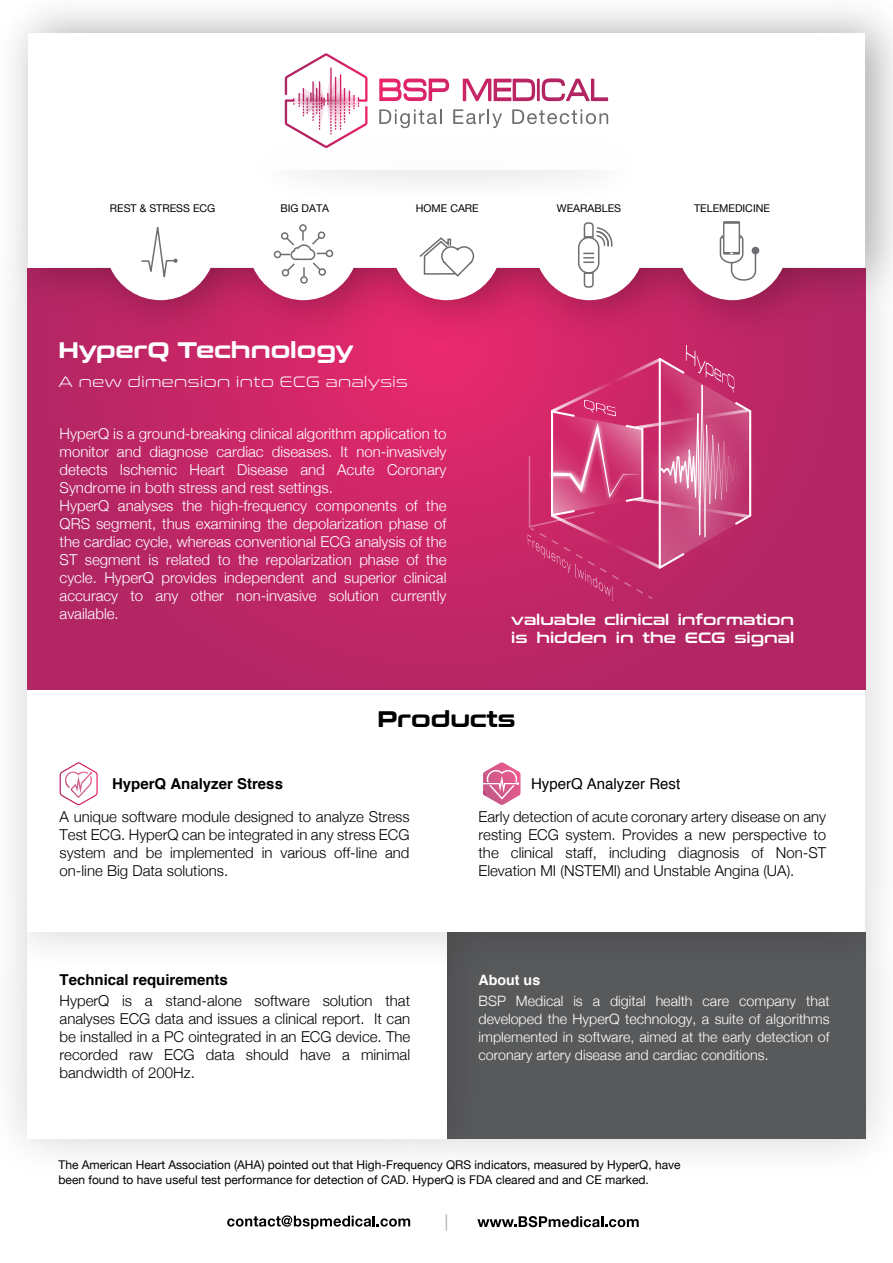
<style>
.page{position:relative;width:893px;height:1263px;background:#fff}
.page>*{position:absolute;margin:0;border:0;box-sizing:border-box;transform-origin:0 0}
.t1{font:700 22.5px "Conthrax Rg";color:#fff}
.t2{font:700 22.5px "Conthrax Rg";color:#000}
.t3{font:300 15px/18px "Helvetica Neue";color:#000;text-align:justify}
.t4{font:300 15px/18px "Helvetica Neue";color:#fff}
.t5{font:15px/18px "Conthrax Sb";color:#fff}
.t6{font:700 15px "Helvetica";color:#000}
.t7{font:15px "Conthrax Lt";letter-spacing:.035em;color:#fff}
.t8{font:15px "Helvetica";color:#000}
.t9{font:300 14.25px/18px "Helvetica Neue";color:#fff;text-align:justify}
.t10{font:700 14.25px "Helvetica";color:#fff}
.t11{font:12px/14.4px "Helvetica Neue";color:#000}
.t12{font:10.65px "Helvetica Neue";color:#000}
</style>
<div class="page">
<div style="left:505px;top:990px;width:375px;height:163px;background:#f0f0f0"></div>
<div style="left:446px;top:932px;width:420px;height:206px;background:#58595b"></div>
<img style="left:13px;top:990px;width:492px;height:164px">
<div style="left:27px;top:932px;width:419px;height:206px;background:#fff"></div>
<img style="left:13px;top:359px;width:867px;height:631px">
<div style="left:27px;top:264px;width:838px;height:668px;background:#fff"></div>
<svg style="left:27px;top:359px;width:839px;height:331px"></svg>
<img style="left:12px;top:9px;width:881px;height:350px">
<svg style="left:28px;top:33px;width:837px;height:267px"></svg>
<svg style="left:379px;top:79px;width:70px;height:22px"></svg>
<svg style="left:463px;top:78px;width:145px;height:23px"></svg>
<svg style="left:285px;top:53px;width:82px;height:52px"></svg>
<img style="left:217px;top:105px;width:459px;height:124px">
<div style="left:299px;top:224px;width:8px;height:8px;border:2px solid #6d6e71;border-radius:50%"></div>
<div style="left:274px;top:251px;width:7px;height:7px;border:2px solid #6d6e71;border-radius:50%"></div>
<div style="left:300px;top:276px;width:8px;height:8px;border:2px solid #6d6e71;border-radius:50%"></div>
<div style="left:326px;top:250px;width:7px;height:7px;border:2px solid #6d6e71;border-radius:50%"></div>
<svg style="left:279px;top:230px;width:49px;height:48px"></svg>
<svg style="left:583px;top:273px;width:11px;height:15px"></svg>
<div style="left:578px;top:237px;width:21px;height:37px;border:2px solid #6d6e71;border-radius:10px"></div>
<svg style="left:583px;top:222px;width:30px;height:41px"></svg>
<svg style="left:446px;top:1215px;width:1px;height:15px"></svg>
<svg style="left:477px;top:1216px;width:162px;height:11px"></svg>
<svg style="left:227px;top:1215px;width:183px;height:14px"></svg>
<svg style="left:418px;top:236px;width:57px;height:42px"></svg>
<svg style="left:140px;top:217px;width:38px;height:70px"></svg>
<div style="left:752px;top:247px;width:7px;height:7px;background:#6d6e71;border-radius:50%"></div>
<svg style="left:719px;top:221px;width:38px;height:60px"></svg>
<img style="left:605px;top:330px;width:199px;height:261px">
<svg style="left:527px;top:345px;width:224px;height:256px"></svg>
<svg style="left:483px;top:762px;width:38px;height:43px"></svg>
<svg style="left:60px;top:762px;width:38px;height:43px"></svg>
<p class="t12" style="left:110px;top:202px;width:107px">REST &amp; STRESS ECG</p>
<p class="t12" style="left:280px;top:202px;width:50px">BIG DATA</p>
<p class="t12" style="left:416px;top:202px;width:65px">HOME CARE</p>
<p class="t12" style="left:557px;top:202px;width:66px">WEARABLES</p>
<p class="t12" style="left:694px;top:202px;width:77px">TELEMEDICINE</p>
<h1 class="t1" style="left:58px;top:333px;width:297px">HyperQ Technology</h1>
<p class="t7" style="left:58px;top:370px;width:351px">A new dimension into ECG analysis</p>
<p class="t4" style="left:60px;top:424px;width:388px">HyperQ is a ground-breaking clinical algorithm application to monitor and diagnose cardiac diseases. It non-invasively detects Ischemic Heart Disease and Acute Coronary Syndrome in both stress and rest settings.<br>HyperQ analyses the high-frequency components of the QRS segment, thus examining the depolarization phase of the cardiac cycle, whereas conventional ECG analysis of the ST segment is related to the repolarization phase of the cycle. HyperQ provides independent and superior clinical accuracy to any other non-invasive solution currently available.</p>
<p class="t5" style="left:511px;top:610px;width:284px">valuable clinical information is hidden in the ECG signal</p>
<h1 class="t2" style="left:378px;top:702px;width:139px">Products</h1>
<p class="t6" style="left:112px;top:770px;width:172px">HyperQ Analyzer Stress</p>
<p class="t3" style="left:60px;top:808px;width:351px">A unique software module designed to analyze Stress Test ECG. HyperQ can be integrated in any stress ECG system and be implemented in various off-line and on-line Big Data solutions.</p>
<p class="t6" style="left:60px;top:967px;width:170px">Technical requirements</p>
<p class="t3" style="left:60px;top:992px;width:352px">HyperQ is a stand-alone software solution that analyses ECG data and issues a clinical report. It can be installed in a PC ointegrated in an ECG device. The recorded raw ECG data should have a minimal bandwidth of 200Hz.</p>
<p class="t8" style="left:531px;top:771px;width:151px">HyperQ Analyzer Rest</p>
<p class="t3" style="left:478px;top:808px;width:349px">Early detection of acute coronary artery disease on any resting ECG system. Provides a new perspective to the clinical staff, including diagnosis of Non-ST Elevation MI (NSTEMI) and Unstable Angina (UA).</p>
<p class="t10" style="left:478px;top:967px;width:63px">About us</p>
<p class="t9" style="left:478px;top:991px;width:353px">BSP Medical is a digital health care company that developed the HyperQ technology, a suite of algorithms implemented in software, aimed at the early detection of coronary artery disease and cardiac conditions.</p>
<p class="t11" style="left:58px;top:1157px;width:624px">The American Heart Association (AHA) pointed out that High-Frequency QRS indicators, measured by HyperQ, have been found to have useful test performance for detection of CAD. HyperQ is FDA cleared and and CE marked.</p>
</div>
